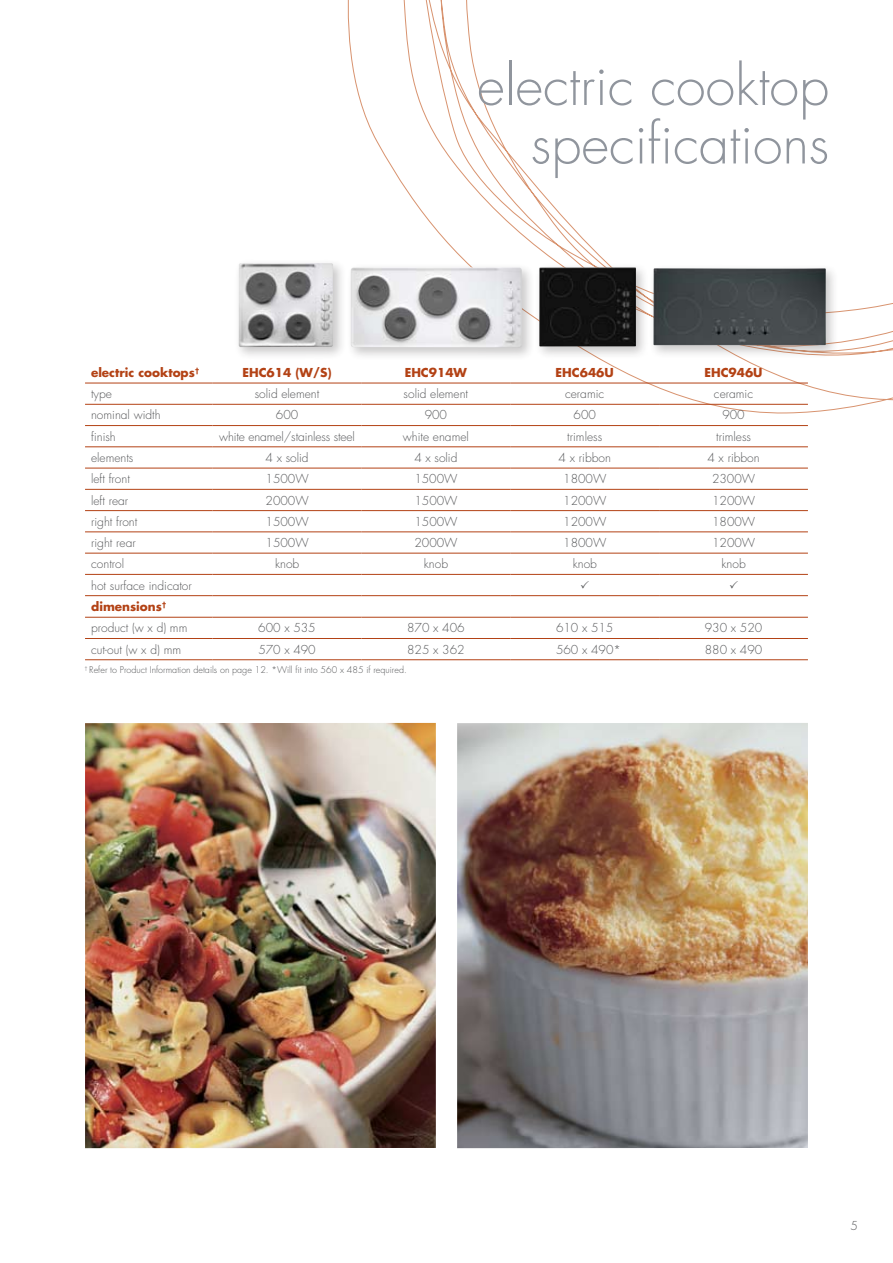
<style>
.page{position:relative;width:893px;height:1263px;background:#fff}
.page>*{position:absolute;margin:0;border:0;box-sizing:border-box;transform-origin:0 0}
.t1{font:300 54px/58.5px "Futura LT";color:#90959d;text-align:right}
.t2{font:300 12px/21.5px "Futura LT";color:#58595b}
.t3{font:700 12px "Futura LT";color:#b34215}
.t4{font:300 9px "Futura LT";color:#58595b}
.s1{font-weight:700;color:#b34215}
</style>
<div class="page">
<svg style="left:345px;top:0;width:548px;height:414px"></svg>
<hr style="left:85px;top:383px;width:128px;height:1px;background:#b34215">
<hr style="left:213px;top:383px;width:148px;height:1px;background:#b34215">
<hr style="left:510px;top:383px;width:149px;height:1px;background:#b34215">
<hr style="left:85px;top:404px;width:128px;height:1px;background:#b34215">
<hr style="left:213px;top:404px;width:148px;height:1px;background:#b34215">
<hr style="left:361px;top:404px;width:149px;height:1px;background:#b34215">
<hr style="left:510px;top:404px;width:149px;height:1px;background:#b34215">
<hr style="left:659px;top:404px;width:149px;height:1px;background:#b34215">
<hr style="left:85px;top:425px;width:128px;height:1px;background:#b34215">
<hr style="left:213px;top:425px;width:148px;height:1px;background:#b34215">
<hr style="left:361px;top:425px;width:149px;height:1px;background:#b34215">
<hr style="left:510px;top:425px;width:149px;height:1px;background:#b34215">
<hr style="left:659px;top:425px;width:149px;height:1px;background:#b34215">
<hr style="left:85px;top:447px;width:128px;height:1px;background:#b34215">
<hr style="left:213px;top:447px;width:148px;height:1px;background:#b34215">
<hr style="left:361px;top:447px;width:149px;height:1px;background:#b34215">
<hr style="left:510px;top:447px;width:149px;height:1px;background:#b34215">
<hr style="left:659px;top:447px;width:149px;height:1px;background:#b34215">
<hr style="left:85px;top:468px;width:128px;height:1px;background:#b34215">
<hr style="left:213px;top:468px;width:148px;height:1px;background:#b34215">
<hr style="left:361px;top:468px;width:149px;height:1px;background:#b34215">
<hr style="left:510px;top:468px;width:149px;height:1px;background:#b34215">
<hr style="left:659px;top:468px;width:149px;height:1px;background:#b34215">
<hr style="left:85px;top:489px;width:128px;height:1px;background:#b34215">
<hr style="left:213px;top:489px;width:148px;height:1px;background:#b34215">
<hr style="left:361px;top:489px;width:149px;height:1px;background:#b34215">
<hr style="left:510px;top:489px;width:149px;height:1px;background:#b34215">
<hr style="left:659px;top:489px;width:149px;height:1px;background:#b34215">
<hr style="left:85px;top:510px;width:128px;height:1px;background:#b34215">
<hr style="left:213px;top:510px;width:148px;height:1px;background:#b34215">
<hr style="left:361px;top:510px;width:149px;height:1px;background:#b34215">
<hr style="left:510px;top:510px;width:149px;height:1px;background:#b34215">
<hr style="left:659px;top:510px;width:149px;height:1px;background:#b34215">
<hr style="left:85px;top:532px;width:128px;height:1px;background:#b34215">
<hr style="left:213px;top:532px;width:148px;height:1px;background:#b34215">
<hr style="left:361px;top:532px;width:149px;height:1px;background:#b34215">
<hr style="left:510px;top:532px;width:149px;height:1px;background:#b34215">
<hr style="left:659px;top:532px;width:149px;height:1px;background:#b34215">
<hr style="left:85px;top:553px;width:128px;height:1px;background:#b34215">
<hr style="left:213px;top:553px;width:148px;height:1px;background:#b34215">
<hr style="left:361px;top:553px;width:149px;height:1px;background:#b34215">
<hr style="left:510px;top:553px;width:149px;height:1px;background:#b34215">
<hr style="left:659px;top:553px;width:149px;height:1px;background:#b34215">
<hr style="left:85px;top:574px;width:128px;height:1px;background:#b34215">
<hr style="left:213px;top:574px;width:148px;height:1px;background:#b34215">
<hr style="left:361px;top:574px;width:149px;height:1px;background:#b34215">
<hr style="left:510px;top:574px;width:149px;height:1px;background:#b34215">
<hr style="left:659px;top:574px;width:149px;height:1px;background:#b34215">
<hr style="left:85px;top:595px;width:128px;height:1px;background:#b34215">
<hr style="left:213px;top:595px;width:148px;height:1px;background:#b34215">
<hr style="left:361px;top:595px;width:149px;height:1px;background:#b34215">
<hr style="left:510px;top:595px;width:149px;height:1px;background:#b34215">
<hr style="left:659px;top:595px;width:149px;height:1px;background:#b34215">
<hr style="left:85px;top:617px;width:128px;height:1px;background:#b34215">
<hr style="left:213px;top:617px;width:148px;height:1px;background:#b34215">
<hr style="left:361px;top:617px;width:149px;height:1px;background:#b34215">
<hr style="left:510px;top:617px;width:149px;height:1px;background:#b34215">
<hr style="left:659px;top:617px;width:149px;height:1px;background:#b34215">
<hr style="left:85px;top:638px;width:128px;height:1px;background:#b34215">
<hr style="left:213px;top:638px;width:148px;height:1px;background:#b34215">
<hr style="left:361px;top:638px;width:149px;height:1px;background:#b34215">
<hr style="left:510px;top:638px;width:149px;height:1px;background:#b34215">
<hr style="left:659px;top:638px;width:149px;height:1px;background:#b34215">
<hr style="left:85px;top:659px;width:128px;height:1px;background:#b34215">
<hr style="left:213px;top:659px;width:148px;height:1px;background:#b34215">
<hr style="left:361px;top:659px;width:149px;height:1px;background:#b34215">
<hr style="left:510px;top:659px;width:149px;height:1px;background:#b34215">
<hr style="left:659px;top:659px;width:149px;height:1px;background:#b34215">
<img style="left:85px;top:723px;width:351px;height:425px">
<img style="left:457px;top:723px;width:351px;height:425px">
<div style="left:234px;top:258px;width:140px;height:127px;background:#231f20;opacity:.25"></div>
<img style="left:239px;top:263px;width:94px;height:84px">
<div style="left:346px;top:262px;width:237px;height:125px;background:#231f20;opacity:.25"></div>
<img style="left:351px;top:267px;width:171px;height:80px">
<div style="left:648px;top:263px;width:221px;height:125px;background:#231f20;opacity:.25"></div>
<img style="left:661px;top:268px;width:165px;height:77px">
<div style="left:534px;top:262px;width:127px;height:110px;background:#231f20;opacity:.25"></div>
<img style="left:539px;top:267px;width:97px;height:79px">
<h1 class="t1" style="left:477px;top:58px;width:353px">electric cooktop specifications</h1>
<p class="t3" style="left:91px;top:365px;width:110px">electric cooktops<sup>†</sup></p>
<p class="t3" style="left:242px;top:365px;width:91px">EHC614 (W/S)</p>
<p class="t3" style="left:405px;top:365px;width:64px">EHC914W</p>
<p class="t3" style="left:556px;top:365px;width:60px">EHC646U</p>
<p class="t3" style="left:704px;top:365px;width:60px">EHC946U</p>
<p class="t2" style="left:91px;top:383px;width:22px">type</p>
<p class="t2" style="left:255px;top:383px;width:66px">solid element</p>
<p class="t2" style="left:404px;top:383px;width:66px">solid element</p>
<p class="t2" style="left:565px;top:383px;width:41px">ceramic</p>
<p class="t2" style="left:714px;top:383px;width:41px">ceramic</p>
<p class="t2" style="left:91px;top:405px;width:71px">nominal width</p>
<p class="t2" style="left:276px;top:405px;width:24px">600</p>
<p class="t2" style="left:425px;top:405px;width:24px">900</p>
<p class="t2" style="left:574px;top:405px;width:24px">600</p>
<p class="t2" style="left:722px;top:405px;width:24px">900</p>
<p class="t2" style="left:91px;top:426px;width:26px">finish</p>
<p class="t2" style="left:219px;top:426px;width:137px">white enamel/stainless steel</p>
<p class="t2" style="left:403px;top:426px;width:67px">white enamel</p>
<p class="t2" style="left:567px;top:426px;width:36px">trimless</p>
<p class="t2" style="left:716px;top:426px;width:36px">trimless</p>
<p class="t2" style="left:91px;top:447px;width:44px">elements</p>
<p class="t2" style="left:265px;top:447px;width:45px">4 x solid</p>
<p class="t2" style="left:414px;top:447px;width:45px">4 x solid</p>
<p class="t2" style="left:559px;top:447px;width:54px">4 x ribbon</p>
<p class="t2" style="left:707px;top:447px;width:54px">4 x ribbon</p>
<p class="t2" style="left:91px;top:468px;width:40px">left front</p>
<p class="t2" style="left:266px;top:468px;width:45px">1500W</p>
<p class="t2" style="left:414px;top:468px;width:45px">1500W</p>
<p class="t2" style="left:563px;top:468px;width:45px">1800W</p>
<p class="t2" style="left:712px;top:468px;width:45px">2300W</p>
<p class="t2" style="left:91px;top:490px;width:39px">left rear</p>
<p class="t2" style="left:266px;top:490px;width:45px">2000W</p>
<p class="t2" style="left:414px;top:490px;width:45px">1500W</p>
<p class="t2" style="left:563px;top:490px;width:45px">1200W</p>
<p class="t2" style="left:712px;top:490px;width:45px">1200W</p>
<p class="t2" style="left:91px;top:511px;width:48px">right front</p>
<p class="t2" style="left:266px;top:511px;width:45px">1500W</p>
<p class="t2" style="left:414px;top:511px;width:45px">1500W</p>
<p class="t2" style="left:563px;top:511px;width:45px">1200W</p>
<p class="t2" style="left:712px;top:511px;width:45px">1800W</p>
<p class="t2" style="left:91px;top:532px;width:46px">right rear</p>
<p class="t2" style="left:266px;top:532px;width:45px">1500W</p>
<p class="t2" style="left:414px;top:532px;width:45px">2000W</p>
<p class="t2" style="left:563px;top:532px;width:45px">1800W</p>
<p class="t2" style="left:712px;top:532px;width:45px">1200W</p>
<p class="t2" style="left:91px;top:554px;width:34px">control</p>
<p class="t2" style="left:275px;top:554px;width:26px">knob</p>
<p class="t2" style="left:424px;top:554px;width:26px">knob</p>
<p class="t2" style="left:573px;top:554px;width:26px">knob</p>
<p class="t2" style="left:721px;top:554px;width:26px">knob</p>
<p class="t2" style="left:91px;top:575px;width:102px">hot surface indicator <span class="s1">dimensions</span><sup>† </sup>product (w x d) mm</p>
<p class="t2" style="left:258px;top:618px;width:59px">600 x 535</p>
<p class="t2" style="left:407px;top:618px;width:59px">870 x 406</p>
<p class="t2" style="left:556px;top:618px;width:59px">610 x 515</p>
<p class="t2" style="left:705px;top:618px;width:59px">930 x 520</p>
<p class="t2" style="left:91px;top:639px;width:92px">cut-out (w x d) mm</p>
<p class="t2" style="left:258px;top:639px;width:59px">570 x 490</p>
<p class="t2" style="left:407px;top:639px;width:59px">825 x 362</p>
<p class="t2" style="left:556px;top:639px;width:66px">560 x 490*</p>
<p class="t2" style="left:705px;top:639px;width:59px">880 x 490</p>
<p class="t4" style="left:84px;top:665px;width:324px"><sup>†</sup> Refer to Product Information details on page 12. *Will fit into 560 x 485 if required.</p>
<p class="t2" style="left:850px;top:1215px;width:9px">5</p>
</div>
